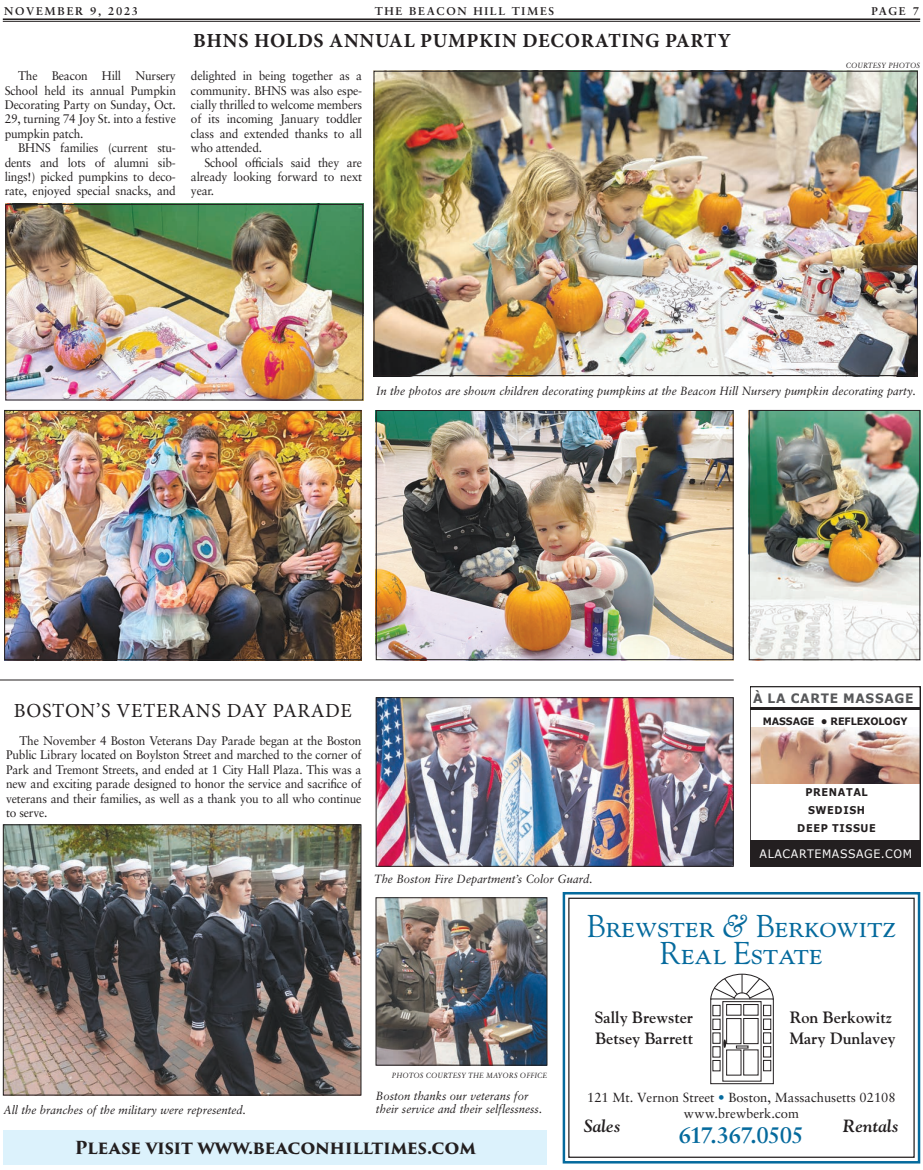
<style>
.page{position:relative;width:923px;height:1170px;background:#fff}
.page>*{position:absolute;margin:0;border:0;box-sizing:border-box;transform-origin:0 0}
.t1{font:31.38px/26.4px "Goudy SC";color:#056a9d;text-align:center}
.t2{font:700 22.62px "Sabon";letter-spacing:-.03em;color:#056a9d}
.Photo_Overline{font:700 20px "Minion Pro";letter-spacing:.035em;color:#231f20}
.Photo_Overline-2{font:20px "Minion Pro";letter-spacing:.035em;color:#231f20}
.t3{font:italic 700 17.62px "Goudy";color:#231f20}
.Body_Text{font:700 17.5px "Trajan Pro 3";letter-spacing:-.015em;color:#231f20}
.t4{font:16.38px/20.1px "Goudy Bold Os F";color:#231f20}
.t5{font:13.25px/15.9px "Sabon";color:#231f20;text-align:center}
.t6{font:700 13px "Verdana";letter-spacing:.055em;color:#57585a;scale:.95 1}
.Body_Text-2{font:12.5px/14.4px "Sabon LT Pro";letter-spacing:-.015em;color:#231f20;text-align:justify;scale:.95 1}
.t7{font:italic 11.88px/13.8px "Sabon LT Pro";color:#231f20;scale:.95 1}
.t8{font:11.62px "Verdana";letter-spacing:.055em;color:#fff;scale:.95 1}
.t9{font:700 11.25px "Sabon LT Pro";letter-spacing:.15em;color:#231f20}
.t10{font:700 10.62px/18.1px "Verdana";letter-spacing:.065em;color:#231f20;text-align:center;scale:.92 1}
.t11{font:700 10.12px "Verdana";letter-spacing:-.01em;color:#231f20;scale:.95 1}
.Photo_credit{font:italic 7.5px "Sabon LT Pro";letter-spacing:.01em;color:#231f20;scale:.95 1}
.s1{font-family:"Goudy";font-style:italic}
.s2{color:#056a9d}
</style>
<div class="page">
<hr style="left:3px;top:18px;width:917px;height:4px;background:#d4d3d3">
<hr style="left:3px;top:18px;width:917px;height:2px;background:#231f20">
<hr style="left:3px;top:21px;width:917px;height:1px;background:#231f20">
<svg style="left:710px;top:974px;width:63px;height:110px"></svg>
<div style="left:562px;top:892px;width:358px;height:272px;border:2px solid #056a9d"></div>
<div style="left:568px;top:898px;width:346px;height:260px;border:1px solid #231f20"></div>
<div style="left:750px;top:840px;width:170px;height:27px;background:#231f20"></div>
<hr style="left:750px;top:708px;width:170px;height:2px;background:#231f20">
<img style="left:752px;top:727px;width:166px;height:57px">
<div style="left:750px;top:687px;width:170px;height:180px;border:1px solid #231f20"></div>
<img style="left:7px;top:206px;width:354px;height:192px">
<div style="left:5px;top:204px;width:358px;height:196px;border:1px solid #231f20"></div>
<img style="left:375px;top:73px;width:540px;height:301px">
<div style="left:373px;top:71px;width:544px;height:305px;border:1px solid #231f20"></div>
<img style="left:6px;top:412px;width:353px;height:246px">
<div style="left:4px;top:410px;width:357px;height:250px;border:1px solid #231f20"></div>
<img style="left:750px;top:412px;width:168px;height:246px">
<div style="left:748px;top:410px;width:172px;height:250px;border:1px solid #231f20"></div>
<img style="left:378px;top:412px;width:353px;height:246px">
<div style="left:376px;top:410px;width:357px;height:250px;border:1px solid #231f20"></div>
<hr style="left:0;top:680px;width:733px;height:1px;background:#231f20">
<img style="left:5px;top:826px;width:354px;height:268px">
<div style="left:3px;top:824px;width:358px;height:272px;border:1px solid #231f20"></div>
<img style="left:377px;top:699px;width:354px;height:166px">
<div style="left:375px;top:697px;width:358px;height:170px;border:1px solid #231f20"></div>
<img style="left:377px;top:899px;width:168px;height:165px">
<div style="left:375px;top:897px;width:172px;height:169px;border:1px solid #231f20"></div>
<div style="left:3px;top:1130px;width:544px;height:34px;background:#dcf2fc"></div>
<p class="t9" style="left:4px;top:4px;width:136px">NOVEMBER 9, 2023</p>
<p class="t9" style="left:375px;top:4px;width:181px">THE BEACON HILL TIMES</p>
<p class="t9" style="left:871px;top:4px;width:49px">PAGE 7</p>
<p class="Body_Text-2" style="left:5px;top:68px;width:182px;text-indent:14px">The Beacon Hill Nursery School held its annual Pumpkin Decorating Party on Sunday, Oct.<br>29, turning 74 Joy St. into a festive pumpkin patch.</p>
<p class="Body_Text-2" style="left:5px;top:140px;width:182px;text-indent:14px">BHNS families (current stu&shy;dents and lots of alumni sib&shy;lings!) picked pumpkins to deco&shy;rate, enjoyed special snacks, and</p>
<p class="Photo_Overline" style="left:193px;top:27px;width:539px">BHNS HOLDS ANNUAL PUMPKIN DECORATING PARTY</p>
<p class="Body_Text-2" style="left:191px;top:68px;width:182px">delighted in being together as a community. BHNS was also espe&shy;cially thrilled to welcome members of its incoming January toddler class and extended thanks to all who attended.</p>
<p class="Body_Text-2" style="left:191px;top:155px;width:182px;text-indent:14px">School officials said they are already looking forward to next year.</p>
<p class="Photo_credit" style="left:845px;top:61px;width:79px">COURTESY PHOTOS</p>
<p class="t7" style="left:376px;top:384px;width:569px">In the photos are shown children decorating pumpkins at the Beacon Hill Nursery pumpkin decorating party.</p>
<p class="Photo_Overline-2" style="left:14px;top:697px;width:339px">BOSTON’S VETERANS DAY PARADE</p>
<p class="Body_Text-2" style="left:6px;top:733px;width:375px;text-indent:14px">The November 4 Boston Veterans Day Parade began at the Boston Public Library located on Boylston Street and marched to the corner of Park and Tremont Streets, and ended at 1 City Hall Plaza. This was a new and exciting parade designed to honor the service and sacrifice of veterans and their families, as well as a thank you to all who continue to serve.</p>
<p class="t6" style="left:753px;top:689px;width:170px">À LA CARTE MASSAGE</p>
<p class="t11" style="left:762px;top:714px;width:154px">MASSAGE • REFLEXOLOGY</p>
<p class="t7" style="left:374px;top:871px;width:231px">The Boston Fire Department’s Color Guard.</p>
<p class="t10" style="left:797px;top:783px;width:87px">PRENATAL<br>SWEDISH<br>DEEP TISSUE</p>
<p class="t8" style="left:759px;top:845px;width:162px">ALACARTEMASSAGE.COM</p>
<p class="t1" style="left:586px;top:913px;width:311px">Brewster <span class="s1">&amp;</span> Berkowitz<br>Real Estate</p>
<p class="Photo_credit" style="left:392px;top:1070px;width:165px">PHOTOS COURTESY THE MAYORS OFFICE</p>
<p class="t4" style="left:594px;top:1007px;width:100px">Sally Brewster<br>Betsey Barrett</p>
<p class="t4" style="left:789px;top:1007px;width:107px">Ron Berkowitz<br>Mary Dunlavey</p>
<p class="t7" style="left:376px;top:1088px;width:176px">Boston thanks our veterans for their service and their selflessness.</p>
<p class="Body_Text" style="left:75px;top:1135px;width:403px">Please visit www.beaconhilltimes.com</p>
<p class="t7" style="left:4px;top:1103px;width:257px">All the branches of the military were represented.</p>
<p class="t5" style="left:587px;top:1089px;width:310px">121 Mt. Vernon Street <span class="s2">•</span> Boston, Massachusetts 02108 www.brewberk.com</p>
<p class="t2" style="left:679px;top:1121px;width:126px">617.367.0505</p>
<p class="t3" style="left:584px;top:1115px;width:38px">Sales</p>
<p class="t3" style="left:842px;top:1115px;width:57px">Rentals</p>
</div>
